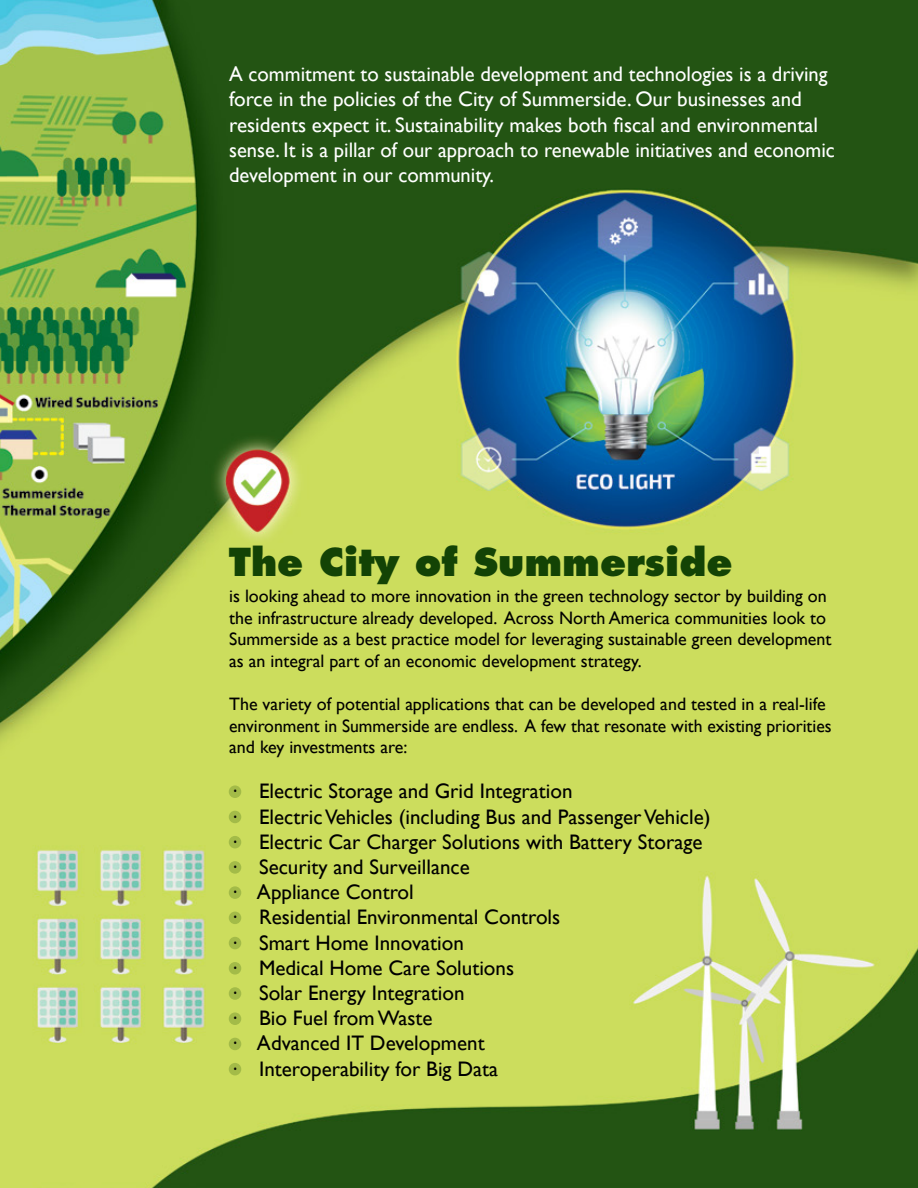
<style>
.page{position:relative;width:918px;height:1188px;background:#fff}
.page>*{position:absolute;margin:0;border:0;box-sizing:border-box;transform-origin:0 0}
.t1{font:800 37.5px "Futura Std";color:#134305}
.t2{font:21px/25.2px "Gill Sans";color:#000}
.t3{font:21px/25.2px "Gill Sans";color:#fff}
.t4{font:18px/21.6px "Gill Sans";color:#000}
</style>
<div class="page">
<img style="left:0;top:0;width:918px;height:1188px">
<div style="left:229px;top:785px;width:12px;height:13px;background:#a3bb48;border-radius:50%"></div>
<div style="left:229px;top:811px;width:12px;height:12px;background:#a3bb48;border-radius:50%"></div>
<div style="left:229px;top:836px;width:12px;height:12px;background:#a3bb48;border-radius:50%"></div>
<div style="left:229px;top:861px;width:12px;height:13px;background:#a3bb48;border-radius:50%"></div>
<div style="left:229px;top:886px;width:12px;height:13px;background:#a3bb48;border-radius:50%"></div>
<div style="left:229px;top:912px;width:12px;height:12px;background:#a3bb48;border-radius:50%"></div>
<div style="left:229px;top:937px;width:12px;height:12px;background:#a3bb48;border-radius:50%"></div>
<div style="left:229px;top:962px;width:12px;height:13px;background:#a3bb48;border-radius:50%"></div>
<div style="left:229px;top:987px;width:12px;height:13px;background:#a3bb48;border-radius:50%"></div>
<div style="left:229px;top:1012px;width:12px;height:13px;background:#a3bb48;border-radius:50%"></div>
<div style="left:229px;top:1038px;width:12px;height:12px;background:#a3bb48;border-radius:50%"></div>
<div style="left:229px;top:1063px;width:12px;height:12px;background:#a3bb48;border-radius:50%"></div>
<p class="t3" style="left:229px;top:61px;width:607px">A commitment to sustainable development and technologies is a driving force in the policies of the City of Summerside. Our businesses and residents expect it. Sustainability makes both fiscal and environmental sense. It is a pillar of our approach to renewable initiatives and economic development in our community.</p>
<h1 class="t1" style="left:229px;top:539px;width:506px">The City of Summerside</h1>
<p class="t4" style="left:229px;top:585px;width:604px">is looking ahead to more innovation in the green technology sector by building on the infrastructure already developed. Across North America communities look to Summerside as a best practice model for leveraging sustainable green development as an integral part of an economic development strategy.</p>
<p class="t4" style="left:229px;top:693px;width:604px">The variety of potential applications that can be developed and tested in a real-life environment in Summerside are endless. A few that resonate with existing priorities and key investments are:</p>
<p class="t2" style="left:229px;top:779px;width:483px">· Electric Storage and Grid Integration<br>· Electric Vehicles (including Bus and Passenger Vehicle) · Electric Car Charger Solutions with Battery Storage · Security and Surveillance<br>· Appliance Control<br>· Residential Environmental Controls<br>· Smart Home Innovation<br>· Medical Home Care Solutions<br>· Solar Energy Integration<br>· Bio Fuel from Waste<br>· Advanced IT Development<br>· Interoperability for Big Data</p>
</div>
